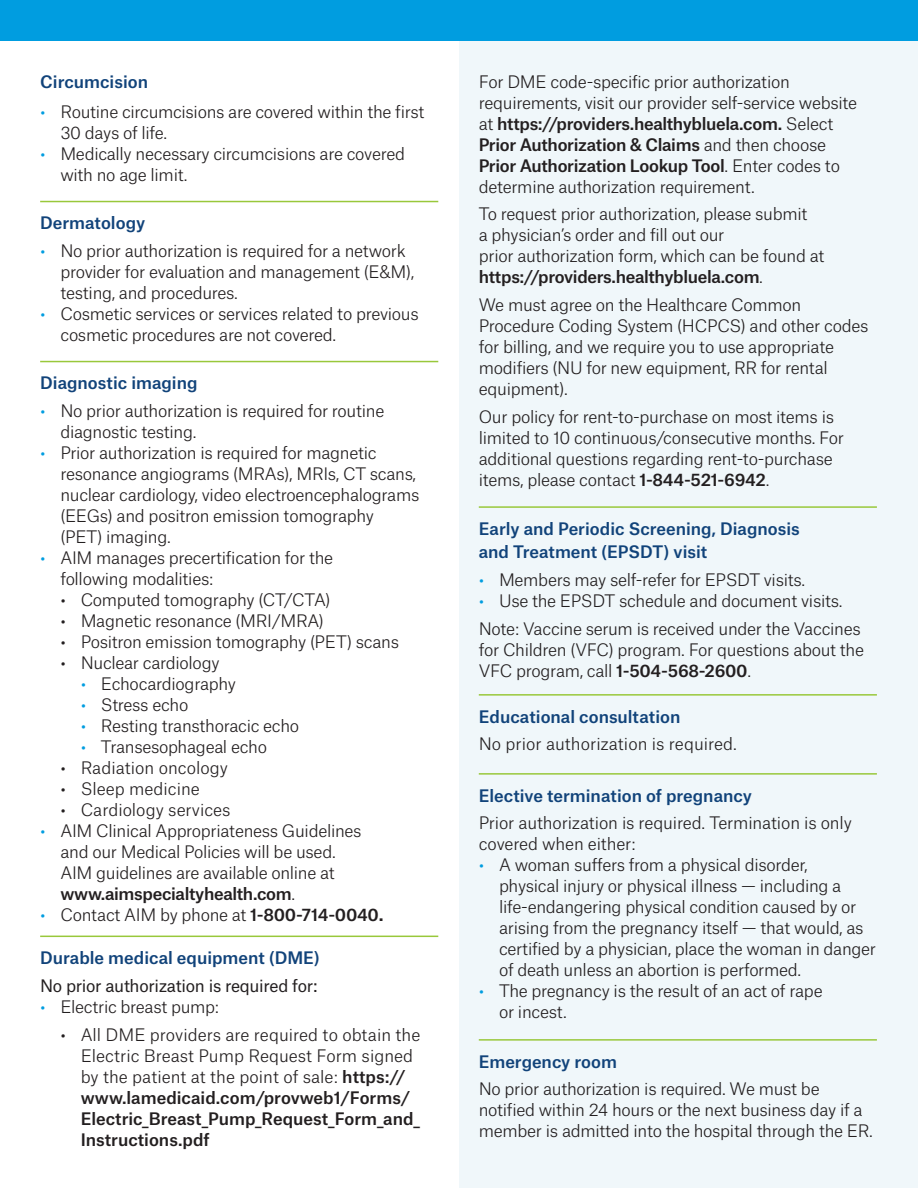
<style>
.page{position:relative;width:918px;height:1188px;background:#fff}
.page>*{position:absolute;margin:0;border:0;box-sizing:border-box;transform-origin:0 0}
.HBLA_Body_Text_12_14{font:300 16.5px/21px "Atlas Grotesk";letter-spacing:-.02em;color:#231f20}
.HBLA_Body_Text_12_14-2{font:300 16.5px/21px "Atlas Grotesk";color:#231f20}
.blue_header_with_lin{font:500 16.5px/23.2px "Atlas Grotesk";color:#11437a}
.HB_LA_Blue_Bullet_Bo{font:16.5px "Atlas Grotesk";letter-spacing:-.02em;color:#231f20}
.Body_Medium{font:500 16.5px "Atlas Grotesk";color:#11437a}
.s1{color:#009de0}
.s2{font-weight:500}
.s3{font-weight:700}
</style>
<div class="page">
<div style="left:460px;top:0;width:458px;height:1188px;background:#f0f7fa"></div>
<hr style="left:40px;top:201px;width:398px;height:1px;background:#99c83b">
<hr style="left:40px;top:361px;width:398px;height:1px;background:#99c83b">
<hr style="left:40px;top:936px;width:398px;height:1px;background:#99c83b">
<hr style="left:479px;top:506px;width:398px;height:2px;background:#99c83b">
<hr style="left:479px;top:694px;width:398px;height:2px;background:#99c83b">
<hr style="left:479px;top:773px;width:398px;height:2px;background:#99c83b">
<hr style="left:479px;top:1039px;width:398px;height:2px;background:#99c83b">
<div style="left:0;top:0;width:918px;height:40px;background:#009de0"></div>
<p class="Body_Medium" style="left:40px;top:68px;width:109px">Circumcision</p>
<p class="HBLA_Body_Text_12_14" style="left:60px;top:100px;width:366px;text-indent:-20px"><span class="s1">•</span> Routine circumcisions are covered within the first<br>30 days of life.</p>
<p class="HBLA_Body_Text_12_14" style="left:60px;top:142px;width:346px;text-indent:-20px"><span class="s1">•</span> Medically necessary circumcisions are covered with no age limit.</p>
<p class="blue_header_with_lin" style="left:40px;top:210px;width:107px">Dermatology</p>
<p class="HBLA_Body_Text_12_14" style="left:60px;top:239px;width:355px;text-indent:-20px"><span class="s1">•</span> No prior authorization is required for a network provider for evaluation and management (E&amp;M), testing, and procedures.</p>
<p class="HBLA_Body_Text_12_14" style="left:60px;top:302px;width:360px;text-indent:-20px"><span class="s1">•</span> Cosmetic services or services related to previous cosmetic procedures are not covered.</p>
<p class="blue_header_with_lin" style="left:40px;top:370px;width:159px">Diagnostic imaging</p>
<p class="HBLA_Body_Text_12_14" style="left:60px;top:399px;width:325px;text-indent:-20px"><span class="s1">•</span> No prior authorization is required for routine diagnostic testing.</p>
<p class="HBLA_Body_Text_12_14" style="left:60px;top:441px;width:361px;text-indent:-20px"><span class="s1">•</span> Prior authorization is required for magnetic resonance angiograms (MRAs), MRIs, CT scans, nuclear cardiology, video electroencephalograms (EEGs) and positron emission tomography (PET) imaging.</p>
<p class="HBLA_Body_Text_12_14" style="left:60px;top:546px;width:274px;text-indent:-20px"><span class="s1">•</span> AIM manages precertification for the following modalities:</p>
<p class="HBLA_Body_Text_12_14" style="left:60px;top:588px;width:272px">• Computed tomography (CT/CTA)</p>
<p class="HBLA_Body_Text_12_14" style="left:60px;top:609px;width:265px">• Magnetic resonance (MRI/MRA)</p>
<p class="HBLA_Body_Text_12_14" style="left:60px;top:630px;width:340px">• Positron emission tomography (PET) scans</p>
<p class="HBLA_Body_Text_12_14" style="left:60px;top:651px;width:161px">• Nuclear cardiology</p>
<p class="HBLA_Body_Text_12_14" style="left:81px;top:672px;width:157px"><span class="s1">•</span> Echocardiography</p>
<p class="HBLA_Body_Text_12_14" style="left:81px;top:693px;width:109px"><span class="s1">•</span> Stress echo</p>
<p class="HBLA_Body_Text_12_14" style="left:81px;top:714px;width:220px"><span class="s1">•</span> Resting transthoracic echo</p>
<p class="HBLA_Body_Text_12_14" style="left:81px;top:735px;width:188px"><span class="s1">•</span> Transesophageal echo</p>
<p class="HBLA_Body_Text_12_14-2" style="left:60px;top:756px;width:169px">• Radiation oncology</p>
<p class="HBLA_Body_Text_12_14-2" style="left:60px;top:777px;width:141px">• Sleep medicine</p>
<p class="HBLA_Body_Text_12_14-2" style="left:60px;top:798px;width:172px">• Cardiology services</p>
<p class="HBLA_Body_Text_12_14" style="left:60px;top:819px;width:303px;text-indent:-20px"><span class="s1">•</span> AIM Clinical Appropriateness Guidelines and our Medical Policies will be used.<br>AIM guidelines are available online at <span class="s2">www.aimspecialtyhealth.com</span>.</p>
<p class="HBLA_Body_Text_12_14" style="left:40px;top:903px;width:345px"><span class="s1">•</span> Contact AIM by phone at <span class="s2">1-800-714-0040</span><span class="s3">.</span></p>
<p class="blue_header_with_lin" style="left:40px;top:944px;width:281px">Durable medical equipment (DME)</p>
<p class="HB_LA_Blue_Bullet_Bo" style="left:40px;top:972px;width:279px">No prior authorization is required for:</p>
<p class="HBLA_Body_Text_12_14" style="left:40px;top:994px;width:181px"><span class="s1">•</span> Electric breast pump:</p>
<p class="HBLA_Body_Text_12_14-2" style="left:81px;top:1022px;width:341px;text-indent:-20px">• All DME providers are required to obtain the Electric Breast Pump Request Form signed by the patient at the point of sale: <span class="s2">https:// www.lamedicaid.com/provweb1/Forms/ Electric_Breast_Pump_Request_Form_and_ Instructions.pdf</span></p>
<p class="HBLA_Body_Text_12_14" style="left:479px;top:69px;width:380px">For DME code-specific prior authorization requirements, visit our provider self-service website at <span class="s2">https://providers.healthybluela.com.</span> Select <span class="s2">Prior Authorization &amp; Claims</span> and then choose <span class="s2">Prior Authorization Lookup Tool</span>. Enter codes to determine authorization requirement.</p>
<p class="HBLA_Body_Text_12_14" style="left:479px;top:202px;width:347px">To request prior authorization, please submit<br>a physician’s order and fill out our<br>prior authorization form, which can be found at <span class="s2">https://providers.healthybluela.com</span>.</p>
<p class="HBLA_Body_Text_12_14" style="left:479px;top:293px;width:391px">We must agree on the Healthcare Common Procedure Coding System (HCPCS) and other codes for billing, and we require you to use appropriate modifiers (NU for new equipment, RR for rental equipment).</p>
<p class="HBLA_Body_Text_12_14" style="left:479px;top:404px;width:367px">Our policy for rent-to-purchase on most items is limited to 10 continuous/consecutive months. For additional questions regarding rent-to-purchase items, please contact <span class="s2">1-844-521-6942</span>.</p>
<p class="blue_header_with_lin" style="left:479px;top:515px;width:323px">Early and Periodic Screening, Diagnosis and Treatment (EPSDT) visit</p>
<p class="HBLA_Body_Text_12_14" style="left:479px;top:567px;width:328px"><span class="s1">•</span> Members may self-refer for EPSDT visits.</p>
<p class="HBLA_Body_Text_12_14" style="left:479px;top:588px;width:365px"><span class="s1">•</span> Use the EPSDT schedule and document visits.</p>
<p class="HBLA_Body_Text_12_14" style="left:479px;top:616px;width:387px">Note: Vaccine serum is received under the Vaccines for Children (VFC) program. For questions about the<br>VFC program, call <span class="s2">1-504-568-2600</span>.</p>
<p class="blue_header_with_lin" style="left:479px;top:703px;width:203px">Educational consultation</p>
<p class="HBLA_Body_Text_12_14-2" style="left:479px;top:732px;width:260px">No prior authorization is required.</p>
<p class="blue_header_with_lin" style="left:479px;top:782px;width:275px">Elective termination of pregnancy</p>
<p class="HBLA_Body_Text_12_14" style="left:479px;top:811px;width:375px">Prior authorization is required. Termination is only covered when either:</p>
<p class="HBLA_Body_Text_12_14" style="left:499px;top:853px;width:379px;text-indent:-20px"><span class="s1">•</span> A woman suffers from a physical disorder,<br>physical injury or physical illness — including a life-endangering physical condition caused by or arising from the pregnancy itself — that would, as certified by a physician, place the woman in danger of death unless an abortion is performed.</p>
<p class="HBLA_Body_Text_12_14" style="left:499px;top:979px;width:325px;text-indent:-20px"><span class="s1">•</span> The pregnancy is the result of an act of rape or incest.</p>
<p class="blue_header_with_lin" style="left:479px;top:1048px;width:140px">Emergency room</p>
<p class="HBLA_Body_Text_12_14" style="left:479px;top:1077px;width:396px">No prior authorization is required. We must be notified within 24 hours or the next business day if a member is admitted into the hospital through the ER.</p>
</div>
